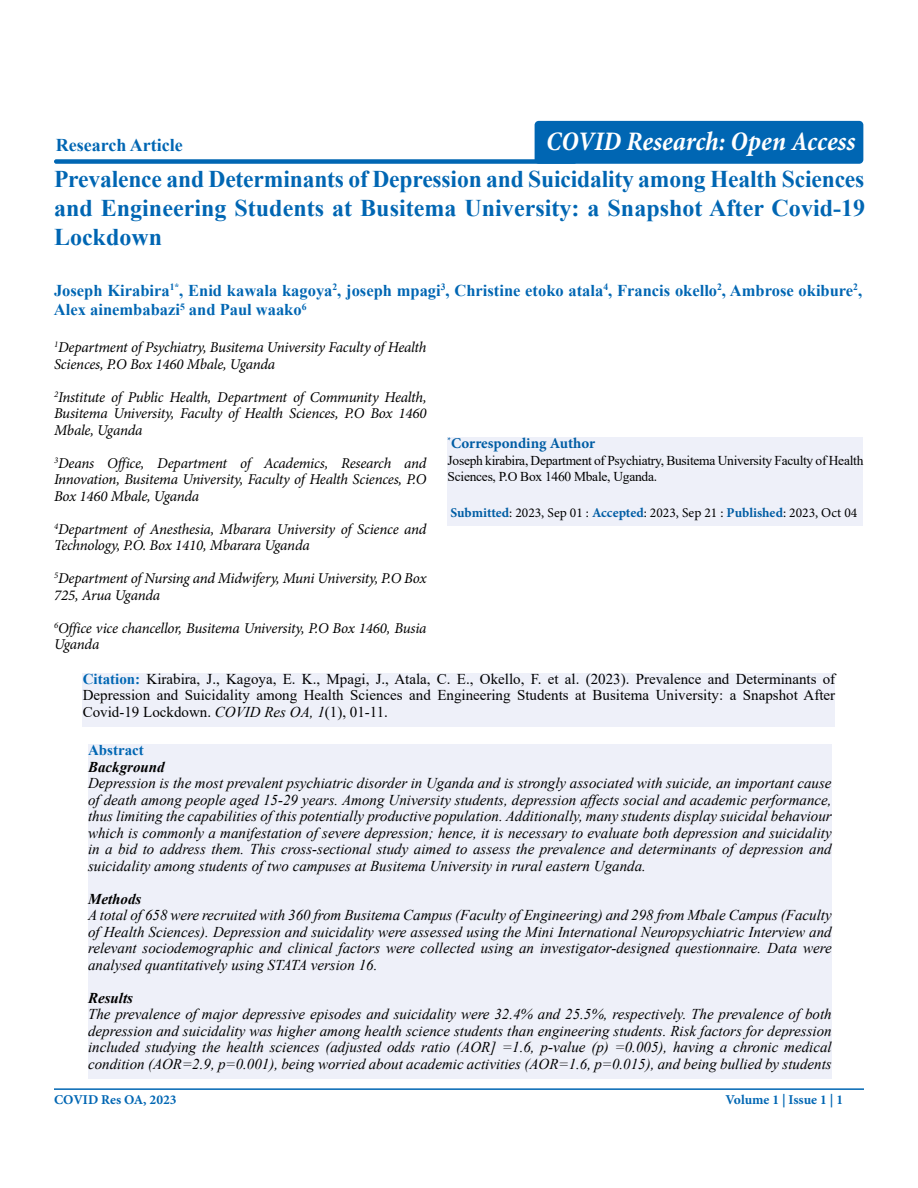
<style>
.page{position:relative;width:918px;height:1188px;background:#fff}
.page>*{position:absolute;margin:0;border:0;box-sizing:border-box;transform-origin:0 0}
.t1{font:italic 700 condensed 27px "Minion Pro";letter-spacing:-.005em;color:#fff}
.t2{font:700 24px/28.8px "Times New Roman";color:#0066b3;text-align:justify}
.t3{font:700 18px "Times New Roman";color:#0066b3}
.t4{font:700 16.5px/19.8px "Times New Roman";color:#0066b3}
.t5{font:italic 15px/16.5px "Times New Roman";color:#000;text-align:justify}
.t6{font:italic 15px/16.5px "Minion Pro";letter-spacing:-.015em;color:#000}
.t7{font:15px/16.5px "Times New Roman";color:#000;text-align:justify}
.t8{font:italic 700 15px "Times New Roman";color:#000}
.t9{font:700 15px "Minion Pro";color:#005da4}
.t10{font:700 15px "Times New Roman";color:#0066b3}
.t11{font:13.5px/16.5px "Times New Roman";letter-spacing:-.02em;color:#000}
.t12{font:13.5px "Minion Pro";color:#000}
.t13{font:700 13.5px "Minion Pro";color:#0066b3}
.s1{font-weight:700;color:#005da4}
.s2{font-weight:700;color:#0066b3}
.s3{font-style:italic}
</style>
<div class="page">
<div style="left:83px;top:673px;width:752px;height:54px;background:#eef0f9"></div>
<div style="left:54px;top:159px;width:523px;height:5px;background:#0066b3;border-radius:2px"></div>
<hr style="left:54px;top:1088px;width:810px;height:2px;background:#0066b3">
<div style="left:448px;top:437px;width:415px;height:89px;background:#eef0f9"></div>
<div style="left:88px;top:744px;width:744px;height:335px;background:#eef0f9"></div>
<div style="left:535px;top:121px;width:328px;height:43px;background:#0066b3;border-radius:4px"></div>
<p class="t3" style="left:56px;top:132px;width:129px">Research Article</p>
<h1 class="t1" style="left:546px;top:123px;width:311px">COVID Research: Open Access</h1>
<h2 class="t2" style="left:54px;top:164px;width:813px">Prevalence and Determinants of Depression and Suicidality among Health Sciences and Engineering Students at Busitema University: a Snapshot After Covid-19<br>Lockdown</h2>
<p class="t4" style="left:54px;top:280px;width:810px">Joseph Kirabira<sup>1*</sup>, Enid kawala kagoya<sup>2</sup>, joseph mpagi<sup>3</sup>, Christine etoko atala<sup>4</sup>, Francis okello<sup>2</sup>, Ambrose okibure<sup>2</sup>,<br>Alex ainembabazi<sup>5</sup> and Paul waako<sup>6</sup></p>
<p class="t6" style="left:54px;top:339px;width:374px"><sup>1</sup>Department of Psychiatry, Busitema University Faculty of Health<br>Sciences, P.O Box 1460 Mbale, Uganda</p>
<p class="t6" style="left:54px;top:388px;width:374px;text-align:justify"><sup>2</sup>Institute of Public Health, Department of Community Health, Busitema University, Faculty of Health Sciences, P.O Box 1460<br>Mbale, Uganda</p>
<p class="t6" style="left:54px;top:454px;width:374px;text-align:justify"><sup>3</sup>Deans Office, Department of Academics, Research and Innovation, Busitema University, Faculty of Health Sciences, P.O Box 1460 Mbale, Uganda</p>
<p class="t6" style="left:54px;top:520px;width:374px"><sup>4</sup>Department of Anesthesia, Mbarara University of Science and<br>Technology, P.O. Box 1410, Mbarara Uganda</p>
<p class="t6" style="left:54px;top:570px;width:374px"><sup>5</sup>Department of Nursing and Midwifery, Muni University, P.O Box<br>725, Arua Uganda</p>
<p class="t6" style="left:54px;top:619px;width:374px"><sup>6</sup>Office vice chancellor, Busitema University, P.O Box 1460, Busia<br>Uganda</p>
<p class="t9" style="left:448px;top:433px;width:149px"><sup>*</sup>Corresponding Author</p>
<p class="t11" style="left:448px;top:452px;width:417px">Joseph kirabira, Department of Psychiatry, Busitema University Faculty of Health<br>Sciences, P.O Box 1460 Mbale, Uganda.</p>
<p class="t12" style="left:451px;top:504px;width:408px"><span class="s1">Submitted</span>: 2023, Sep 01 : <span class="s1">Accepted</span>: 2023, Sep 21 : <span class="s1">Published</span>: 2023, Oct 04</p>
<p class="t7" style="left:83px;top:670px;width:754px"><span class="s2">Citation:</span> Kirabira, J., Kagoya, E. K., Mpagi, J., Atala, C. E., Okello, F. et al. (2023). Prevalence and Determinants of Depression and Suicidality among Health Sciences and Engineering Students at Busitema University: a Snapshot After Covid-19 Lockdown. <span class="s3">COVID Res OA, 1</span>(1), 01-11.</p>
<p class="t10" style="left:88px;top:739px;width:57px">Abstract</p>
<p class="t8" style="left:88px;top:756px;width:78px">Background</p>
<p class="t5" style="left:88px;top:775px;width:745px">Depression is the most prevalent psychiatric disorder in Uganda and is strongly associated with suicide, an important cause of death among people aged 15-29 years. Among University students, depression affects social and academic performance, thus limiting the capabilities of this potentially productive population. Additionally, many students display suicidal behaviour which is commonly a manifestation of severe depression; hence, it is necessary to evaluate both depression and suicidality in a bid to address them. This cross-sectional study aimed to assess the prevalence and determinants of depression and suicidality among students of two campuses at Busitema University in rural eastern Uganda.</p>
<p class="t8" style="left:88px;top:888px;width:55px">Methods</p>
<p class="t5" style="left:88px;top:907px;width:745px">A total of 658 were recruited with 360 from Busitema Campus (Faculty of Engineering) and 298 from Mbale Campus (Faculty of Health Sciences). Depression and suicidality were assessed using the Mini International Neuropsychiatric Interview and relevant sociodemographic and clinical factors were collected using an investigator-designed questionnaire. Data were analysed quantitatively using STATA version 16.</p>
<p class="t8" style="left:88px;top:987px;width:47px">Results</p>
<p class="t5" style="left:88px;top:1006px;width:745px">The prevalence of major depressive episodes and suicidality were 32.4% and 25.5%, respectively. The prevalence of both depression and suicidality was higher among health science students than engineering students. Risk factors for depression included studying the health sciences (adjusted odds ratio (AOR] =1.6, p-value (p) =0.005), having a chronic medical condition (AOR=2.9, p=0.001), being worried about academic activities (AOR=1.6, p=0.015), and being bullied by students</p>
<p class="t13" style="left:54px;top:1090px;width:124px">COVID Res OA, 2023</p>
<p class="t13" style="left:726px;top:1090px;width:119px">Volume 1 | Issue 1 | 1</p>
</div>
